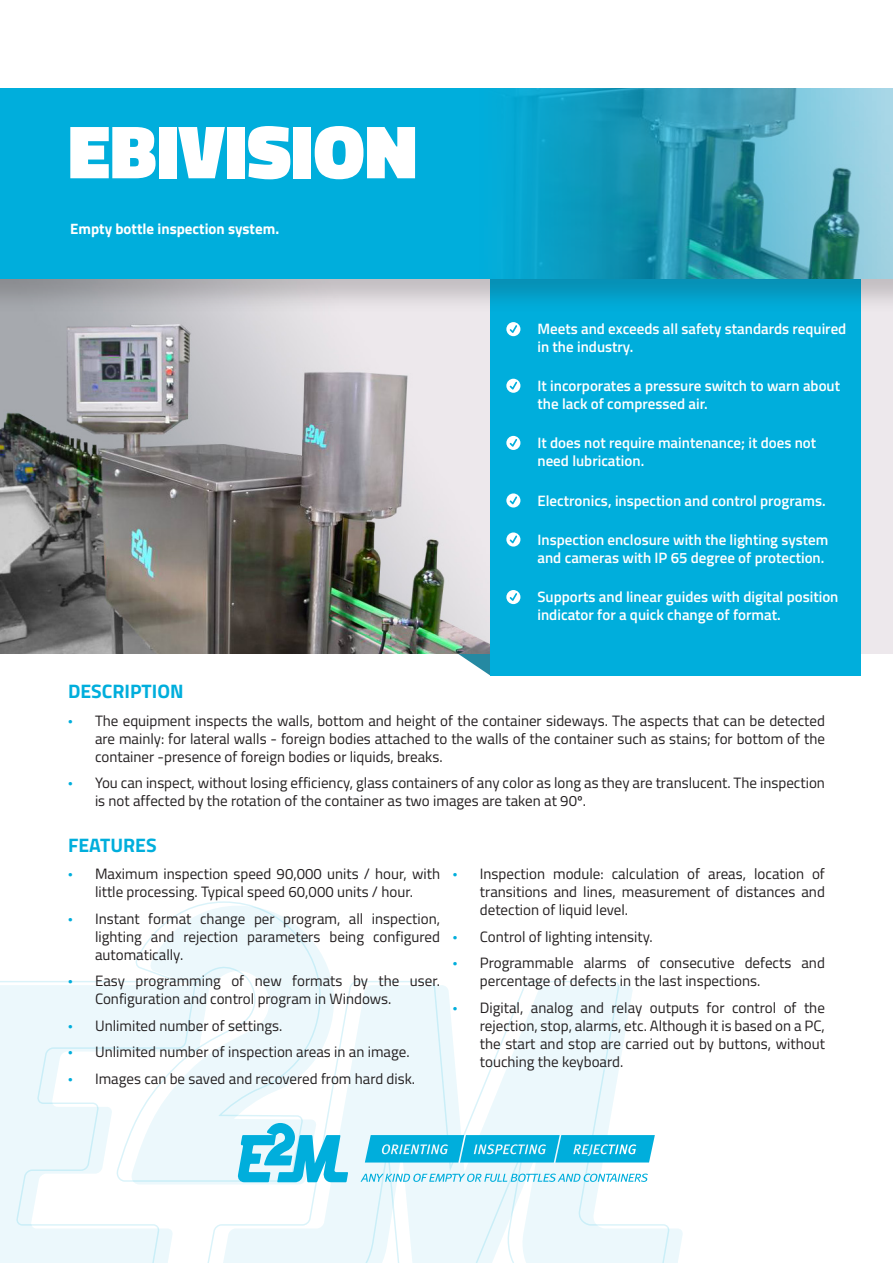
<style>
.page{position:relative;width:893px;height:1263px;background:#fff}
.page>*{position:absolute;margin:0;border:0;box-sizing:border-box;transform-origin:0 0}
.t1{font:900 76.5px "Titillium Web";color:#fff}
.TÍTULO_APARTADOS{font:700 19.5px "Titillium Web";color:#00aedc}
.t2{font:15px/18px "Titillium Web";color:#231f20;text-align:justify}
.t3{font:600 15px/18px "Titillium Web";color:#fff}
.TÍTULO__SUB{font:700 15px "Titillium Web";color:#fff}
.s1{font-family:"Myriad Pro";font-weight:400;font-size:16.5px;color:#00aedc}
.s2{font-family:"Myriad Pro";font-size:16.5px;color:#00aedc}
</style>
<div class="page">
<svg style="left:447px;top:653px;width:43px;height:23px"></svg>
<svg style="left:334px;top:985px;width:349px;height:278px;fill:#ecf8fc"></svg>
<svg style="left:0;top:905px;width:334px;height:358px;fill:#ecf8fc"></svg>
<svg style="left:237px;top:1123px;width:111px;height:59px"></svg>
<svg style="left:365px;top:1135px;width:290px;height:27px"></svg>
<svg style="left:361px;top:1173px;width:287px;height:9px"></svg>
<img style="left:0;top:314px;width:893px;height:339px">
<div style="left:490px;top:257px;width:371px;height:419px;background:#00aedc"></div>
<div style="left:0;top:87px;width:893px;height:227px;background:#231f20;opacity:.21"></div>
<svg style="left:0;top:88px;width:893px;height:191px;fill:#00aedc"></svg>
<svg style="left:506px;top:493px;width:14px;height:14px"></svg>
<svg style="left:506px;top:532px;width:14px;height:15px"></svg>
<svg style="left:506px;top:590px;width:14px;height:14px"></svg>
<svg style="left:506px;top:436px;width:14px;height:14px"></svg>
<svg style="left:506px;top:379px;width:14px;height:14px"></svg>
<svg style="left:506px;top:322px;width:14px;height:14px"></svg>
<p class="t1" style="left:68px;top:96px;width:351px">EBIVISION</p>
<p class="TÍTULO__SUB" style="left:70px;top:217px;width:211px">Empty bottle inspection system.</p>
<p class="TÍTULO_APARTADOS" style="left:68px;top:676px;width:117px">DESCRIPTION</p>
<p class="t3" style="left:537px;top:319px;width:310px;text-indent:-27px"><span class="s1">•</span> Meets and exceeds all safety standards required in the industry.</p>
<p class="t3" style="left:537px;top:376px;width:304px;text-indent:-27px"><span class="s1">•</span> It incorporates a pressure switch to warn about the lack of compressed air.</p>
<p class="t3" style="left:537px;top:433px;width:280px;text-indent:-27px"><span class="s1">•</span> It does not require maintenance; it does not need lubrication.</p>
<p class="t3" style="left:510px;top:491px;width:317px"><span class="s1">•</span> Electronics, inspection and control programs.</p>
<p class="t3" style="left:510px;top:530px;width:319px;text-align:right"><span class="s1">•</span> Inspection enclosure with the lighting system and cameras with IP 65 degree of protection.</p>
<p class="t3" style="left:537px;top:587px;width:302px;text-indent:-27px"><span class="s1">•</span> Supports and linear guides with digital position indicator for a quick change of format.</p>
<p class="t2" style="left:95px;top:711px;width:731px;text-indent:-27px"><span class="s2">•</span> The equipment inspects the walls, bottom and height of the container sideways. The aspects that can be detected are mainly: for lateral walls - foreign bodies attached to the walls of the container such as stains; for bottom of the container -presence of foreign bodies or liquids, breaks.</p>
<p class="t2" style="left:95px;top:773px;width:731px;text-indent:-27px"><span class="s2">•</span> You can inspect, without losing efficiency, glass containers of any color as long as they are translucent. The inspection is not affected by the rotation of the container as two images are taken at 90º.</p>
<p class="TÍTULO_APARTADOS" style="left:68px;top:830px;width:90px">FEATURES</p>
<p class="t2" style="left:68px;top:864px;width:374px;text-align:center"><span class="s2">•</span> Maximum inspection speed 90,000 units / hour, with little processing. Typical speed 60,000 units / hour.</p>
<p class="t2" style="left:95px;top:909px;width:347px;text-indent:-27px"><span class="s2">•</span> Instant format change per program, all inspection, lighting and rejection parameters being configured automatically.</p>
<p class="t2" style="left:95px;top:971px;width:347px;text-indent:-27px"><span class="s2">•</span> Easy programming of new formats by the user.<br>Configuration and control program in Windows.</p>
<p class="t2" style="left:68px;top:1016px;width:216px"><span class="s2">•</span> Unlimited number of settings.</p>
<p class="t2" style="left:68px;top:1042px;width:343px"><span class="s2">•</span> Unlimited number of inspection areas in an image.</p>
<p class="t2" style="left:68px;top:1069px;width:349px"><span class="s2">•</span> Images can be saved and recovered from hard disk.</p>
<p class="t2" style="left:480px;top:864px;width:347px;text-indent:-27px"><span class="s2">•</span> Inspection module: calculation of areas, location of transitions and lines, measurement of distances and detection of liquid level.</p>
<p class="t2" style="left:453px;top:927px;width:201px"><span class="s2">•</span> Control of lighting intensity.</p>
<p class="t2" style="left:480px;top:953px;width:347px;text-indent:-27px"><span class="s2">•</span> Programmable alarms of consecutive defects and percentage of defects in the last inspections.</p>
<p class="t2" style="left:480px;top:998px;width:347px;text-indent:-27px"><span class="s2">•</span> Digital, analog and relay outputs for control of the rejection, stop, alarms, etc. Although it is based on a PC, the start and stop are carried out by buttons, without touching the keyboard.</p>
</div>
